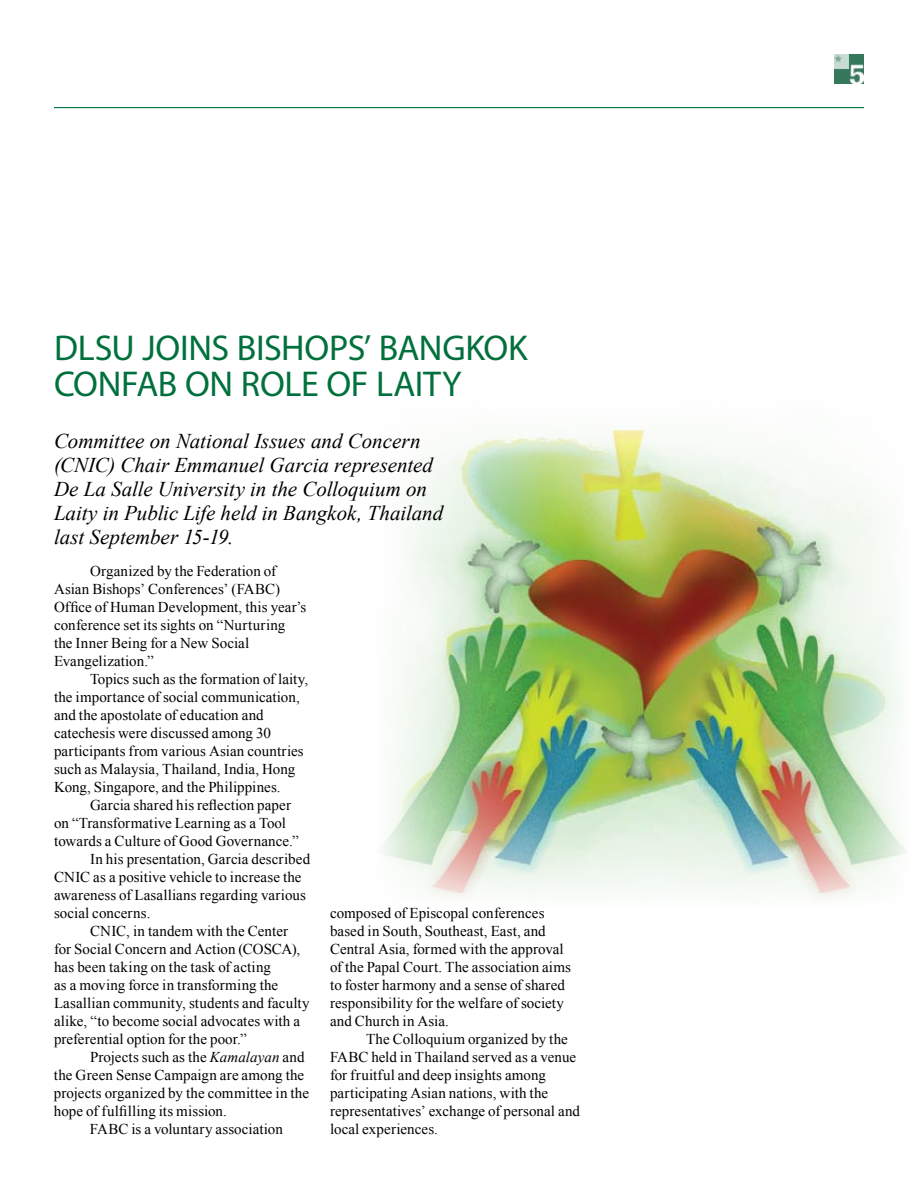
<style>
.page{position:relative;width:918px;height:1188px;background:#fff}
.page>*{position:absolute;margin:0;border:0;box-sizing:border-box;transform-origin:0 0}
.t1{font:36px/36px "Myriad Pro";letter-spacing:-.005em;color:#00703c}
.t2{font:italic 21px/24px "Times New Roman";letter-spacing:-.005em;color:#000}
.t3{font:15px/18px "Times New Roman";letter-spacing:.005em;color:#000}
.s1{font-style:italic}
</style>
<div class="page">
<img style="left:381px;top:428px;width:525px;height:470px">
<img style="left:835px;top:54px;width:29px;height:29px">
<hr style="left:54px;top:107px;width:810px;height:1px;background:#00703c">
<h1 class="t1" style="left:54px;top:330px;width:475px">DLSU JOI NS BISHOPS’ BANGKOK<br>CONFAB ON ROLE OF LAIT</h1>
<h1 class="t1" style="left:442px;top:366px;width:21px">Y</h1>
<h2 class="t2" style="left:54px;top:429px;width:391px">Committee on National Issues and Concern (CNIC) Chair Emmanuel Garcia represented De La Salle University in the Colloquium on Laity in Public Life held in Bangkok, Thailand last September 15-19.</h2>
<p class="t3" style="left:54px;top:562px;width:254px;text-indent:36px">Organized by the Federation of Asian Bishops’ Conferences’ (FABC)<br>Office of Human Development, this year’s conference set its sights on “Nurturing the Inner Being for a New Social Evangelization.”</p>
<p class="t3" style="left:54px;top:670px;width:256px;text-indent:36px">Topics such as the formation of laity, the importance of social communication, and the apostolate of education and catechesis were discussed among 30 participants from various Asian countries such as Malaysia, Thailand, India, Hong Kong, Singapore, and the Philippines.</p>
<p class="t3" style="left:90px;top:796px;width:203px">Garcia shared his reflection paper</p>
<p class="t3" style="left:54px;top:814px;width:234px">on “Transformative Learning as a Tool</p>
<p class="t3" style="left:54px;top:832px;width:246px">towards a Culture of Good Governance.”</p>
<p class="t3" style="left:90px;top:850px;width:222px">In his presentation, Garcia described</p>
<p class="t3" style="left:54px;top:868px;width:249px">CNIC as a positive vehicle to increase the</p>
<p class="t3" style="left:54px;top:886px;width:254px">awareness of Lasallians regarding various</p>
<p class="t3" style="left:54px;top:904px;width:98px">social concerns.</p>
<p class="t3" style="left:90px;top:922px;width:200px">CNIC, in tandem with the Center</p>
<p class="t3" style="left:54px;top:940px;width:248px">for Social Concern and Action (COSCA),</p>
<p class="t3" style="left:54px;top:958px;width:219px">has been taking on the task of acting</p>
<p class="t3" style="left:54px;top:976px;width:226px">as a moving force in transforming the</p>
<p class="t3" style="left:54px;top:994px;width:257px">Lasallian community, students and faculty</p>
<p class="t3" style="left:54px;top:1012px;width:248px">alike, “to become social advocates with a</p>
<p class="t3" style="left:54px;top:1030px;width:194px">preferential option for the poor.”</p>
<p class="t3" style="left:90px;top:1048px;width:216px">Projects such as the <span class="s1">Kamalayan</span> and</p>
<p class="t3" style="left:54px;top:1066px;width:252px">the Green Sense Campaign are among the</p>
<p class="t3" style="left:54px;top:1084px;width:257px">projects organized by the committee in the</p>
<p class="t3" style="left:54px;top:1102px;width:174px">hope of fulfilling its mission.</p>
<p class="t3" style="left:90px;top:1120px;width:194px">FABC is a voluntary association</p>
<p class="t3" style="left:330px;top:904px;width:243px">composed of Episcopal conferences based in South, Southeast, East, and Central Asia, formed with the approval of the Papal Court. The association aims to foster harmony and a sense of shared responsibility for the welfare of society and Church in Asia.</p>
<p class="t3" style="left:330px;top:1030px;width:252px;text-indent:36px">The Colloquium organized by the FABC held in Thailand served as a venue for fruitful and deep insights among participating Asian nations, with the representatives’ exchange of personal and local experiences.</p>
</div>
